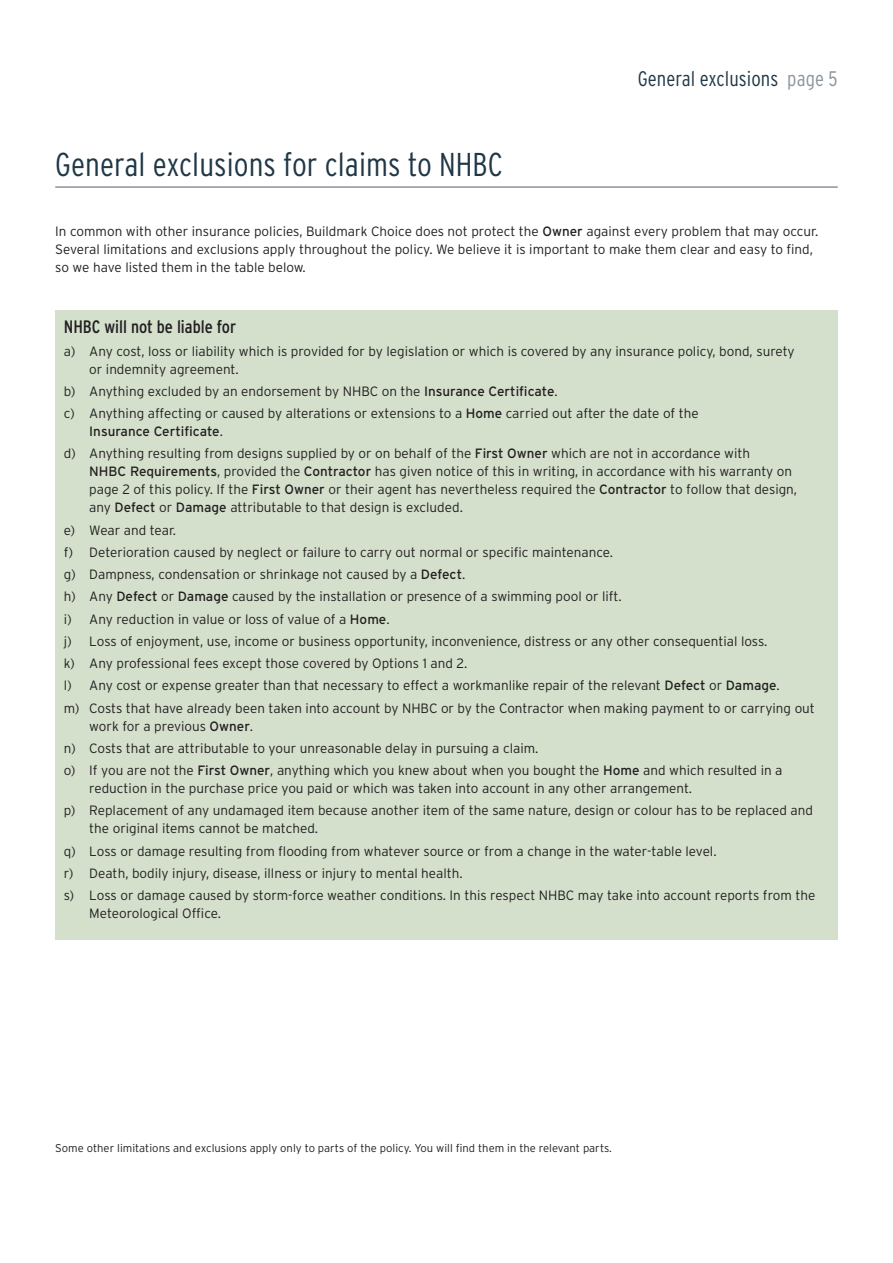
<style>
.page{position:relative;width:893px;height:1263px;background:#fff}
.page>*{position:absolute;margin:0;border:0;box-sizing:border-box;transform-origin:0 0}
.t1{font:300 condensed 33px "Interstate";letter-spacing:.005em;color:#203746}
.t2{font:300 condensed 21px "Interstate";letter-spacing:.005em;color:#203746}
.t3{font:condensed 18px "Interstate";color:#231f20}
.t4{font:300 13.5px/22.2px "Interstate";color:#231f20}
.t5{font:300 11.25px "Interstate";color:#231f20}
.s1{color:#8b949d}
.s2{font-weight:400}
</style>
<div class="page">
<hr style="left:55px;top:186px;width:783px;height:2px;background:#8b949d">
<div style="left:55px;top:310px;width:783px;height:630px;background:#d4e0cc"></div>
<h1 class="t1" style="left:55px;top:146px;width:449px">General exclusions for claims to NHBC</h1>
<h2 class="t2" style="left:638px;top:66px;width:201px">General exclusions <span class="s1">page 5</span></h2>
<p class="t4" style="left:55px;top:222px;width:764px;line-height:18px">In common with other insurance policies, Buildmark Choice does not protect the <span class="s2">Owner</span> against every problem that may occur.<br>Several limitations and exclusions apply throughout the policy. We believe it is important to make them clear and easy to find, so we have listed them in the table below.</p>
<h3 class="t3" style="left:64px;top:317px;width:174px">NHBC will not be liable for</h3>
<p class="t4" style="left:89px;top:342px;width:707px;line-height:18px;text-indent:-26px">a) Any cost, loss or liability which is provided for by legislation or which is covered by any insurance policy, bond, surety or indemnity agreement.</p>
<p class="t4" style="left:64px;top:380px;width:636px">b) Anything excluded by an endorsement by NHBC on the <span class="s2">Insurance Certificate</span>.<br>c) Anything affecting or caused by alterations or extensions to a <span class="s2">Home</span> carried out after the date of the</p>
<p class="t4" style="left:64px;top:420px;width:688px;text-indent:26px"><span class="s2">Insurance Certificate</span>.<br>d) Anything resulting from designs supplied by or on behalf of the <span class="s2">First Owner</span> which are not in accordance with</p>
<p class="t4" style="left:89px;top:463px;width:709px;line-height:18px"><span class="s2">NHBC Requirements</span>, provided the <span class="s2">Contractor</span> has given notice of this in writing, in accordance with his warranty on page 2 of this policy. If the <span class="s2">First Owner</span> or their agent has nevertheless required the <span class="s2">Contractor</span> to follow that design, any <span class="s2">Defect</span> or <span class="s2">Damage</span> attributable to that design is excluded.</p>
<p class="t4" style="left:64px;top:519px;width:753px">e) Wear and tear.<br>f) Deterioration caused by neglect or failure to carry out normal or specific maintenance.<br>g) Dampness, condensation or shrinkage not caused by a <span class="s2">Defect</span>.<br>h) Any <span class="s2">Defect</span> or <span class="s2">Damage</span> caused by the installation or presence of a swimming pool or lift.<br>i) Any reduction in value or loss of value of a <span class="s2">Home</span>.<br>j) Loss of enjoyment, use, income or business opportunity, inconvenience, distress or any other consequential loss.<br>k) Any professional fees except those covered by Options 1 and 2.<br>l) Any cost or expense greater than that necessary to effect a workmanlike repair of the relevant <span class="s2">Defect</span> or <span class="s2">Damage</span>.<br>m) Costs that have already been taken into account by NHBC or by the Contractor when making payment to or carrying out</p>
<p class="t4" style="left:64px;top:715px;width:720px;text-indent:26px">work for a previous <span class="s2">Owner</span>.<br>n) Costs that are attributable to your unreasonable delay in pursuing a claim.<br>o) If you are not the <span class="s2">First Owner</span>, anything which you knew about when you bought the <span class="s2">Home</span> and which resulted in a</p>
<p class="t4" style="left:64px;top:777px;width:751px;text-indent:26px">reduction in the purchase price you paid or which was taken into account in any other arrangement.<br>p) Replacement of any undamaged item because another item of the same nature, design or colour has to be replaced and</p>
<p class="t4" style="left:64px;top:817px;width:753px;text-indent:26px">the original items cannot be matched.<br>q) Loss or damage resulting from flooding from whatever source or from a change in the water-table level.<br>r) Death, bodily injury, disease, illness or injury to mental health.<br>s) Loss or damage caused by storm-force weather conditions. In this respect NHBC may take into account reports from the</p>
<p class="t4" style="left:89px;top:902px;width:133px">Meteorological Office.</p>
<p class="t5" style="left:55px;top:1141px;width:558px">Some other limitations and exclusions apply only to parts of the policy. You will find them in the relevant parts.</p>
</div>
